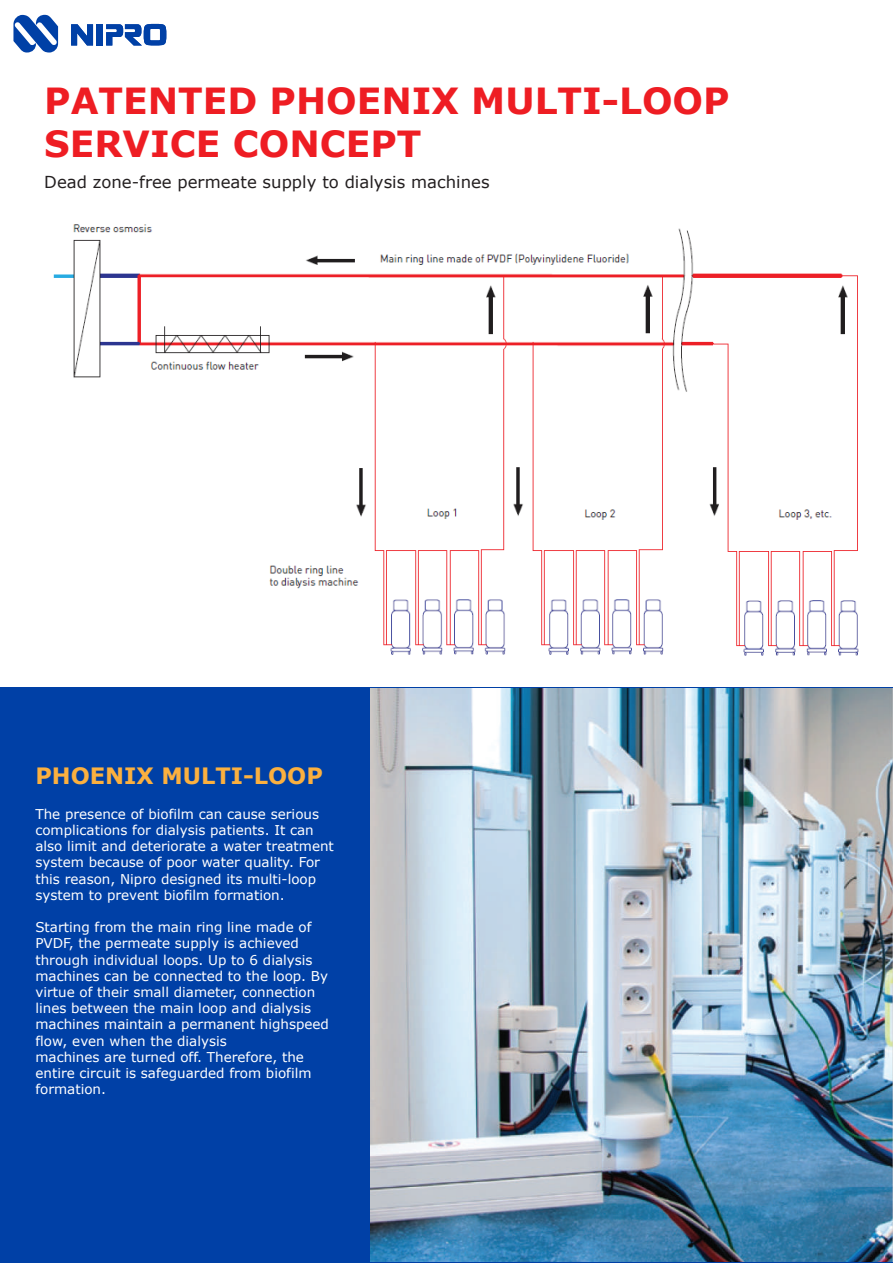
<style>
.page{position:relative;width:893px;height:1263px;background:#fff}
.page>*{position:absolute;margin:0;border:0;box-sizing:border-box;transform-origin:0 0}
.t1{font:700 36px/43.2px "Verdana";color:#ee1d23}
.t2{font:700 22.5px "Verdana";color:#fbb03f}
.t3{font:16.5px "Verdana";color:#231f20}
.t4{font:13.5px/16.2px "Verdana";color:#fff}
</style>
<div class="page">
<svg style="left:71px;top:24px;width:22px;height:21px"></svg>
<div style="left:97px;top:24px;width:6px;height:21px;background:#0040a6"></div>
<svg style="left:106px;top:24px;width:60px;height:21px"></svg>
<svg style="left:13px;top:15px;width:45px;height:38px"></svg>
<img style="left:53px;top:224px;width:806px;height:432px">
<div style="left:0;top:687px;width:893px;height:576px;background:#0040a6"></div>
<img style="left:371px;top:688px;width:522px;height:574px">
<h1 class="t1" style="left:44px;top:78px;width:687px">PATENTED PHOENIX MULTI-LOOP<br>SERVICE CONCEPT</h1>
<p class="t3" style="left:44px;top:171px;width:447px">Dead zone-free permeate supply to dialysis machines</p>
<h2 class="t2" style="left:35px;top:760px;width:289px">PHOENIX MULTI-LOOP</h2>
<p class="t4" style="left:35px;top:806px;width:300px">The presence of biofilm can cause serious complications for dialysis patients. It can also limit and deteriorate a water treatment system because of poor water quality. For this reason, Nipro designed its multi-loop system to prevent biofilm formation.</p>
<p class="t4" style="left:35px;top:919px;width:295px">Starting from the main ring line made of PVDF, the permeate supply is achieved through individual loops. Up to 6 dialysis machines can be connected to the loop. By virtue of their small diameter, connection lines between the main loop and dialysis machines maintain a permanent highspeed flow, even when the dialysis<br>machines are turned off. Therefore, the entire circuit is safeguarded from biofilm formation.</p>
</div>
